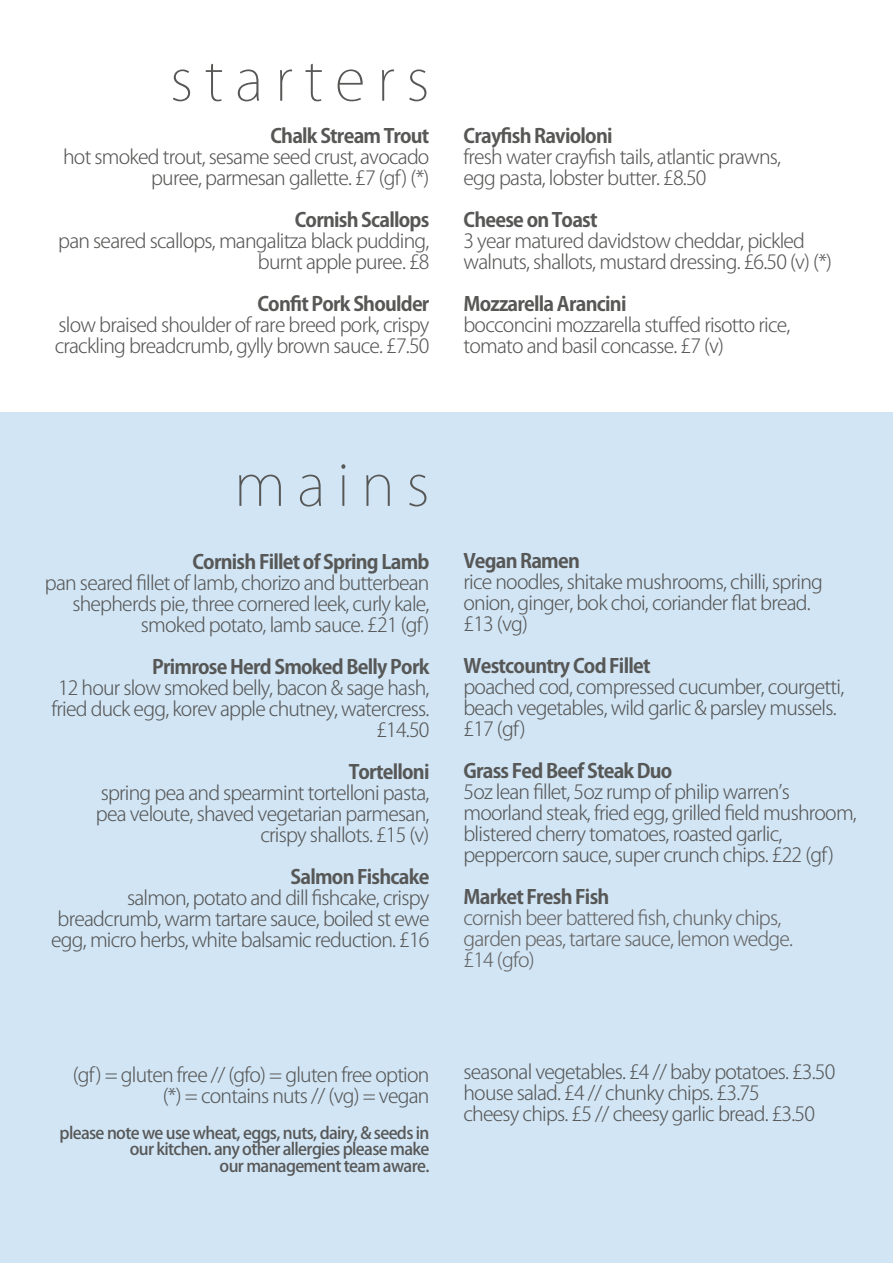
<style>
.page{position:relative;width:893px;height:1263px;background:#fff}
.page>*{position:absolute;margin:0;border:0;box-sizing:border-box;transform-origin:0 0}
.t1{font:200 57px "Koz Go Pro";letter-spacing:.2em;color:#575756}
.t2{font:300 19.5px/21px "Koz Go Pro";letter-spacing:-.04em;color:#575756}
.t3{font:700 19.5px "Koz Go Pro";letter-spacing:-.04em;color:#575756}
.t4{font:300 19.5px/21px "Koz Go Pro";letter-spacing:-.04em;color:#646363}
.t5{font:500 16.5px/16.5px "Koz Go Pro";letter-spacing:-.04em;color:#575756;text-align:right}
</style>
<div class="page">
<div style="left:0;top:412px;width:893px;height:851px;background:#d1e5f5"></div>
<h1 class="t1" style="left:170px;top:42px;width:261px">starters</h1>
<p class="t3" style="left:270px;top:123px;width:161px">Chalk Stream Trout</p>
<p class="t2" style="left:63px;top:146px;width:368px;text-align:right">hot smoked trout, sesame seed crust, avocado puree, parmesan gallette. £7 (gf) (*)</p>
<p class="t3" style="left:295px;top:207px;width:136px">Cornish Scallops</p>
<p class="t2" style="left:58px;top:230px;width:373px;text-align:right">pan seared scallops, mangalitza black pudding, burnt apple puree. £8</p>
<p class="t3" style="left:257px;top:291px;width:174px">Confit Pork Shoulder</p>
<p class="t2" style="left:55px;top:314px;width:376px">slow braised shoulder of rare breed pork, crispy crackling breadcrumb, gylly brown sauce. £7.50</p>
<p class="t3" style="left:463px;top:123px;width:151px">Crayfish Ravioloni</p>
<p class="t2" style="left:463px;top:147px;width:319px">fresh water crayfish tails, atlantic prawns, egg pasta, lobster butter. £8.50</p>
<p class="t3" style="left:463px;top:207px;width:136px">Cheese on Toast</p>
<p class="t2" style="left:463px;top:231px;width:370px">3 year matured davidstow cheddar, pickled walnuts, shallots, mustard dressing. £6.50 (v) (*)</p>
<p class="t3" style="left:463px;top:291px;width:164px">Mozzarella Arancini</p>
<p class="t2" style="left:463px;top:315px;width:328px">bocconcini mozzarella stuffed risotto rice, tomato and basil concasse. £7 (v)</p>
<h1 class="t1" style="left:234px;top:447px;width:197px">mains</h1>
<p class="t3" style="left:192px;top:549px;width:239px">Cornish Fillet of Spring Lamb</p>
<p class="t2" style="left:45px;top:572px;width:386px;text-align:right">pan seared fillet of lamb, chorizo and butterbean shepherds pie, three cornered leek, curly kale, smoked potato, lamb sauce. £21 (gf)</p>
<p class="t3" style="left:152px;top:654px;width:279px">Primrose Herd Smoked Belly Pork</p>
<p class="t2" style="left:52px;top:677px;width:379px;text-align:right">12 hour slow smoked belly, bacon &amp; sage hash, fried duck egg, korev apple chutney, watercress. £14.50</p>
<p class="t3" style="left:349px;top:759px;width:82px">Tortelloni</p>
<p class="t2" style="left:96px;top:782px;width:335px;text-align:right">spring pea and spearmint tortelloni pasta, pea veloute, shaved vegetarian parmesan, crispy shallots. £15 (v)</p>
<p class="t3" style="left:291px;top:864px;width:140px">Salmon Fishcake</p>
<p class="t2" style="left:51px;top:887px;width:380px;text-align:right">salmon, potato and dill fishcake, crispy breadcrumb, warm tartare sauce, boiled st ewe egg, micro herbs, white balsamic reduction. £16</p>
<p class="t3" style="left:463px;top:548px;width:118px">Vegan Ramen</p>
<p class="t2" style="left:463px;top:571px;width:361px">rice noodles, shitake mushrooms, chilli, spring onion, ginger, bok choi, coriander flat bread. £13 (vg)</p>
<p class="t3" style="left:463px;top:653px;width:189px">Westcountry Cod Fillet</p>
<p class="t2" style="left:463px;top:676px;width:382px">poached cod, compressed cucumber, courgetti, beach vegetables, wild garlic &amp; parsley mussels. £17 (gf)</p>
<p class="t3" style="left:463px;top:758px;width:211px">Grass Fed Beef Steak Duo</p>
<p class="t2" style="left:463px;top:781px;width:395px">5oz lean fillet, 5oz rump of philip warren’s moorland steak, fried egg, grilled field mushroom, blistered cherry tomatoes, roasted garlic, peppercorn sauce, super crunch chips. £22 (gf)</p>
<p class="t3" style="left:463px;top:884px;width:147px">Market Fresh Fish</p>
<p class="t4" style="left:463px;top:907px;width:331px">cornish beer battered fish, chunky chips, garden peas, tartare sauce, lemon wedge. £14 (gfo)</p>
<p class="t2" style="left:73px;top:1064px;width:358px;text-align:right">(gf) = gluten free // (gfo) = gluten free option (*) = contains nuts // (vg) = vegan</p>
<p class="t5" style="left:60px;top:1125px;width:371px">please note we use wheat, eggs, nuts, dairy, &amp; seeds in our kitchen. any other allergies please make<br>our management team aware.</p>
<p class="t2" style="left:463px;top:1062px;width:373px">seasonal vegetables. £4 // baby potatoes. £3.50 house salad. £4 // chunky chips. £3.75<br>cheesy chips. £5 // cheesy garlic bread. £3.50</p>
</div>
